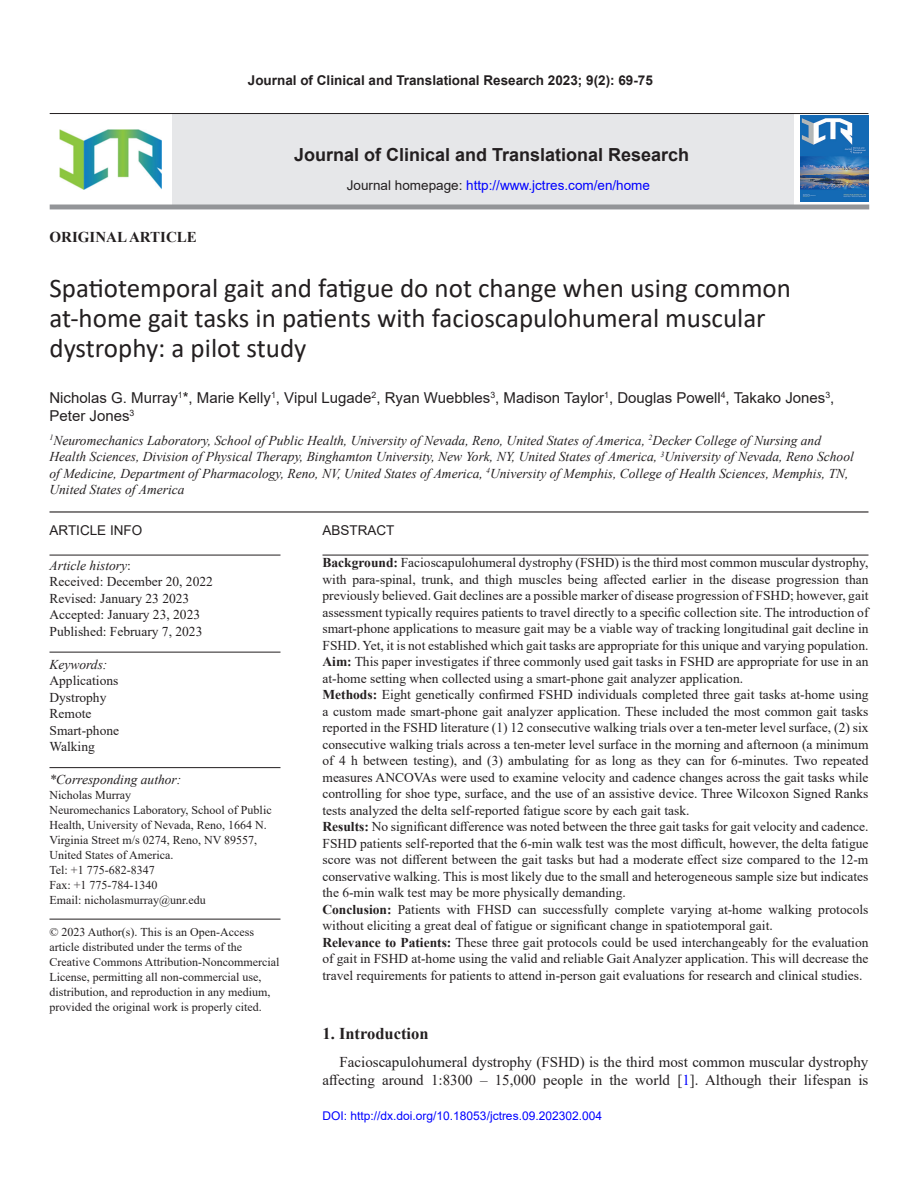
<style>
.page{position:relative;width:918px;height:1188px;background:#fff}
.page>*{position:absolute;margin:0;border:0;box-sizing:border-box;transform-origin:0 0}
.AT{font:27px/30px "Calibri";color:#231f20}
.Journal_Name{font:700 18px "Arial";color:#231f20}
.t1{font:700 16.5px "Times New Roman";color:#231f20}
.TX{font:15px/18px "Times New Roman";color:#231f20;text-align:right}
.AU{font:15px/18px "Arial";color:#231f20}
.AH{font:700 15px "Times New Roman";color:#231f20}
.ABS{font:13.5px/16.5px "Times New Roman";color:#231f20;text-align:justify}
.AFF{font:italic 13.5px/16.5px "Times New Roman";color:#231f20}
.HIS{font:13.5px "Times New Roman";color:#231f20}
.Jun_Name{font:700 13.5px "Arial";color:#231f20}
.Website{font:13.5px "Arial";color:#00f}
.KWD{font:13.5px "Times New Roman";color:#231f20}
.ADD_H{font:italic 13.5px "Times New Roman";color:#231f20}
.HIS-2{font:italic 13.5px "Times New Roman";color:#231f20}
.ART_INFO{font:13.5px "Arial";color:#231f20}
.KWD_HEAD{font:italic 13.5px "Times New Roman";color:#231f20}
.ABSH{font:13.5px "Arial";color:#231f20}
.CR{font:12px/15px "Times New Roman";color:#231f20}
.ADD{font:12px/15px "Times New Roman";color:#231f20}
.t2{font:12px "Arial";color:#00f}
.s1{color:#231f20}
.s2{font-weight:700}
.s3{font-style:normal}
.s4{color:#00f}
</style>
<div class="page">
<hr style="left:50px;top:511px;width:818px;height:2px;background:#231f20">
<hr style="left:322px;top:555px;width:546px;height:1px;background:#231f20">
<img style="left:60px;top:129px;width:102px;height:61px">
<img style="left:800px;top:115px;width:68px;height:87px">
<div style="left:173px;top:113px;width:621px;height:92px;background:#e6e7e9"></div>
<hr style="left:50px;top:113px;width:818px;height:1px;background:#231f20">
<hr style="left:50px;top:205px;width:819px;height:4px;background:#939598">
<hr style="left:50px;top:555px;width:230px;height:1px;background:#231f20">
<hr style="left:50px;top:652px;width:230px;height:1px;background:#231f20">
<hr style="left:50px;top:767px;width:230px;height:1px;background:#231f20">
<hr style="left:50px;top:919px;width:230px;height:1px;background:#231f20">
<p class="Jun_Name" style="left:248px;top:70px;width:407px">Journal of Clinical and Translational Research 2023; 9(2): 69-75</p>
<p class="Journal_Name" style="left:294px;top:142px;width:397px">Journal of Clinical and Translational Research</p>
<p class="Website" style="left:347px;top:175px;width:305px"><span class="s1">Journal homepage:</span> http://www.jctres.com/en/home</p>
<p class="AH" style="left:50px;top:226px;width:149px">ORIGINAL ARTICLE</p>
<p class="AT" style="left:50px;top:272px;width:743px">Spatiotemporal gait and fatigue do not change when using common at-home gait tasks in patients with facioscapulohumeral muscular dystrophy: a pilot study</p>
<p class="AU" style="left:50px;top:388px;width:786px">Nicholas G. Murray<sup>1</sup>*, Marie Kelly<sup>1</sup>, Vipul Lugade<sup>2</sup>, Ryan Wuebbles<sup>3</sup>, Madison Taylor<sup>1</sup>, Douglas Powell<sup>4</sup>, Takako Jones<sup>3</sup>,<br>Peter Jones<sup>3</sup></p>
<p class="AFF" style="left:50px;top:432px;width:806px"><sup>1</sup>Neuromechanics Laboratory, School of Public Health, University of Nevada, Reno, United States of America, <sup>2</sup>Decker College of Nursing and Health Sciences, Division of Physical Therapy, Binghamton University, New York, NY, United States of America, <sup>3</sup>University of Nevada, Reno School of Medicine, Department of Pharmacology, Reno, NV, United States of America, <sup>4</sup>University of Memphis, College of Health Sciences, Memphis, TN, United States of America</p>
<p class="ABSH" style="left:322px;top:521px;width:74px">ABSTRACT</p>
<p class="ABS" style="left:322px;top:554px;width:548px"><span class="s2">Background:</span> Facioscapulohumeral dystrophy (FSHD) is the third most common muscular dystrophy, with para-spinal, trunk, and thigh muscles being affected earlier in the disease progression than previously believed. Gait declines are a possible marker of disease progression of FSHD; however, gait assessment typically requires patients to travel directly to a specific collection site. The introduction of smart-phone applications to measure gait may be a viable way of tracking longitudinal gait decline in FSHD. Yet, it is not established which gait tasks are appropriate for this unique and varying population.</p>
<p class="ABS" style="left:322px;top:653px;width:548px"><span class="s2">Aim:</span> This paper investigates if three commonly used gait tasks in FSHD are appropriate for use in an at-home setting when collected using a smart-phone gait analyzer application.</p>
<p class="ABS" style="left:322px;top:686px;width:548px"><span class="s2">Methods:</span> Eight genetically confirmed FSHD individuals completed three gait tasks at-home using a custom made smart-phone gait analyzer application. These included the most common gait tasks reported in the FSHD literature (1) 12 consecutive walking trials over a ten-meter level surface, (2) six consecutive walking trials across a ten-meter level surface in the morning and afternoon (a minimum of 4 h between testing), and (3) ambulating for as long as they can for 6-minutes. Two repeated measures ANCOVAs were used to examine velocity and cadence changes across the gait tasks while controlling for shoe type, surface, and the use of an assistive device. Three Wilcoxon Signed Ranks tests analyzed the delta self-reported fatigue score by each gait task.</p>
<p class="ABS" style="left:322px;top:818px;width:548px"><span class="s2">Results:</span> No significant difference was noted between the three gait tasks for gait velocity and cadence.<br>FSHD patients self-reported that the 6-min walk test was the most difficult, however, the delta fatigue score was not different between the gait tasks but had a moderate effect size compared to the 12-m conservative walking. This is most likely due to the small and heterogeneous sample size but indicates the 6-min walk test may be more physically demanding.</p>
<p class="ABS" style="left:322px;top:901px;width:548px"><span class="s2">Conclusion:</span> Patients with FHSD can successfully complete varying at-home walking protocols without eliciting a great deal of fatigue or significant change in spatiotemporal gait.</p>
<p class="ABS" style="left:322px;top:934px;width:548px"><span class="s2">Relevance to Patients:</span> These three gait protocols could be used interchangeably for the evaluation of gait in FSHD at-home using the valid and reliable Gait Analyzer application. This will decrease the travel requirements for patients to attend in-person gait evaluations for research and clinical studies.</p>
<p class="ART_INFO" style="left:50px;top:521px;width:94px">ARTICLE INFO</p>
<p class="HIS-2" style="left:50px;top:556px;width:83px">Article history<span class="s3">:</span></p>
<p class="HIS" style="left:50px;top:572px;width:165px">Received: December 20, 2022</p>
<p class="HIS" style="left:50px;top:589px;width:141px">Revised: January 23 2023</p>
<p class="HIS" style="left:50px;top:605px;width:152px">Accepted: January 23, 2023</p>
<p class="HIS" style="left:50px;top:622px;width:154px">Published: February 7, 2023</p>
<p class="KWD_HEAD" style="left:50px;top:655px;width:59px">Keywords:</p>
<p class="KWD" style="left:50px;top:671px;width:70px">Applications</p>
<p class="KWD" style="left:50px;top:688px;width:58px">Dystrophy</p>
<p class="KWD" style="left:50px;top:704px;width:43px">Remote</p>
<p class="KWD" style="left:50px;top:721px;width:71px">Smart-phone</p>
<p class="KWD" style="left:50px;top:737px;width:47px">Walking</p>
<p class="ADD_H" style="left:50px;top:771px;width:133px">*Corresponding author:</p>
<p class="ADD" style="left:50px;top:788px;width:83px">Nicholas Murray</p>
<p class="ADD" style="left:50px;top:803px;width:224px">Neuromechanics Laboratory, School of Public Health, University of Nevada, Reno, 1664 N.<br>Virginia Street m/s 0274, Reno, NV 89557, United States of America.</p>
<p class="ADD" style="left:50px;top:863px;width:107px">Tel: +1 775-682-8347</p>
<p class="ADD" style="left:50px;top:878px;width:110px">Fax: +1 775-784-1340</p>
<p class="ADD" style="left:50px;top:893px;width:158px">Email: nicholasmurray@unr.edu</p>
<p class="CR" style="left:50px;top:924px;width:231px">© 2023 Author(s). This is an Open-Access article distributed under the terms of the Creative Commons Attribution-Noncommercial License, permitting all non-commercial use, distribution, and reproduction in any medium, provided the original work is properly cited.</p>
<h1 class="t1" style="left:322px;top:1022px;width:108px">1. Introduction</h1>
<p class="TX" style="left:322px;top:1053px;width:547px">Facioscapulohumeral dystrophy (FSHD) is the third most common muscular dystrophy affecting around 1:8300 – 15,000 people in the world [<span class="s4">1</span>]. Although their lifespan is</p>
<p class="t2" style="left:323px;top:1108px;width:281px">DOI: http://dx.doi.org/10.18053/jctres.09.202302.004</p>
</div>
